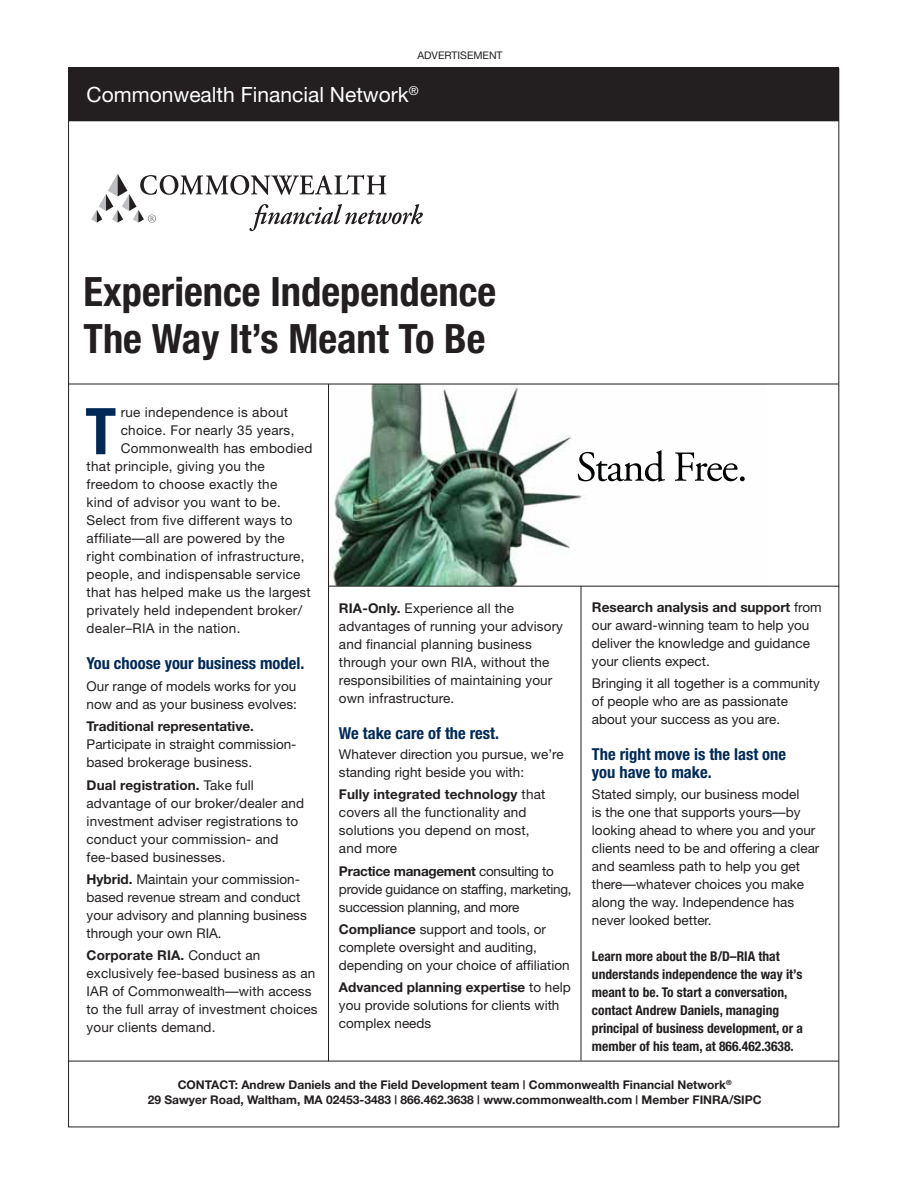
<style>
.page{position:relative;width:906px;height:1202px;background:#fff}
.page>*{position:absolute;margin:0;border:0;box-sizing:border-box;transform-origin:0 0}
.t1{font:700 condensed 64.5px "Helvetica Neue";color:#002958}
.t2{font:700 condensed 40.5px/46.5px "Helvetica Neue";color:#231f20}
.t3{font:21px "Helvetica Neue";color:#fff}
.t4{font:700 condensed 16.5px/18px "Helvetica Neue";color:#002958}
.t5{font:13.5px/18px "Helvetica Neue";color:#231f20}
.t6{font:13.5px "Helvetica Neue";letter-spacing:.02em;color:#231f20}
.t7{font:700 condensed 13.5px/18px "Helvetica Neue";color:#231f20}
.t8{font:13.5px/18px "Helvetica Neue";letter-spacing:-.02em;color:#231f20}
.t9{font:700 13.5px "Helvetica Neue";color:#231f20}
.t10{font:700 12px/15px "Helvetica Neue";color:#231f20;text-align:center}
.t11{font:10.5px "Helvetica Neue";color:#231f20}
.s1{font-weight:700}
</style>
<div class="page">
<img style="left:329px;top:385px;width:437px;height:201px">
<img style="left:577px;top:450px;width:130px;height:32px">
<div style="left:68px;top:67px;width:770px;height:54px;background:#231f20"></div>
<hr style="left:68px;top:121px;width:770px;height:1px;background:#231f20">
<hr style="left:68px;top:1061px;width:770px;height:1px;background:#231f20">
<hr style="left:68px;top:384px;width:770px;height:1px;background:#231f20">
<hr style="left:328px;top:384px;width:1px;height:677px;background:#231f20">
<hr style="left:580px;top:586px;width:1px;height:474px;background:#231f20">
<svg style="left:91px;top:174px;width:331px;height:57px"></svg>
<hr style="left:328px;top:586px;width:510px;height:1px;background:#231f20">
<p class="t11" style="left:417px;top:51px;width:87px">ADVERTISEMENT</p>
<h3 class="t3" style="left:86px;top:87px;width:333px">Commonwealth Financial Network<sup>®</sup></h3>
<h2 class="t2" style="left:83px;top:272px;width:414px">Experience Independence<br>The Way It’s Meant To Be</h2>
<p class="t6" style="left:121px;top:407px;width:169px">rue independence is about</p>
<p class="t6" style="left:121px;top:425px;width:175px">choice. For nearly 35 years,</p>
<p class="t6" style="left:121px;top:443px;width:193px">Commonwealth has embodied</p>
<p class="t6" style="left:86px;top:461px;width:180px">that principle, giving you the</p>
<p class="t6" style="left:86px;top:479px;width:192px">freedom to choose exactly the</p>
<p class="t6" style="left:86px;top:497px;width:196px">kind of advisor you want to be.</p>
<p class="t6" style="left:86px;top:515px;width:207px">Select from five different ways to</p>
<p class="t6" style="left:86px;top:533px;width:200px">affiliate—all are powered by the</p>
<p class="t6" style="left:86px;top:551px;width:219px">right combination of infrastructure,</p>
<p class="t6" style="left:86px;top:569px;width:215px">people, and indispensable service</p>
<p class="t6" style="left:86px;top:587px;width:226px">that has helped make us the largest</p>
<p class="t6" style="left:86px;top:605px;width:217px">privately held independent broker/</p>
<p class="t6" style="left:86px;top:623px;width:155px">dealer–RIA in the nation.</p>
<p class="t4" style="left:86px;top:655px;width:219px">You choose your business model.</p>
<p class="t5" style="left:86px;top:678px;width:212px">Our range of models works for you now and as your business evolves:</p>
<p class="t9" style="left:86px;top:722px;width:169px">Traditional representative.</p>
<p class="t5" style="left:86px;top:737px;width:211px">Participate in straight commission&shy;based brokerage business.</p>
<p class="t5" style="left:86px;top:777px;width:219px"><span class="s1">Dual registration.</span> Take full advantage of our broker/dealer and investment adviser registrations to conduct your commission- and fee-based businesses.</p>
<p class="t5" style="left:86px;top:871px;width:222px"><span class="s1">Hybrid.</span> Maintain your commission&shy;based revenue stream and conduct your advisory and planning business through your own RIA.</p>
<p class="t5" style="left:86px;top:948px;width:232px"><span class="s1">Corporate RIA.</span> Conduct an exclusively fee-based business as an<br>IAR of Commonwealth—with access to the full array of investment choices your clients demand.</p>
<h1 class="t1" style="left:85px;top:408px;width:32px">T</h1>
<p class="t5" style="left:339px;top:600px;width:225px"><span class="s1">RIA-Only.</span> Experience all the advantages of running your advisory and financial planning business through your own RIA, without the responsibilities of maintaining your own infrastructure.</p>
<p class="t4" style="left:339px;top:725px;width:161px">We take care of the rest.</p>
<p class="t5" style="left:339px;top:747px;width:226px">Whatever direction you pursue, we’re standing right beside you with:</p>
<p class="t5" style="left:339px;top:787px;width:208px"><span class="s1">Fully integrated technology</span> that covers all the functionality and solutions you depend on most, and more</p>
<p class="t8" style="left:339px;top:863px;width:234px"><span class="s1">Practice management</span> consulting to provide guidance on staffing, marketing, succession planning, and more</p>
<p class="t5" style="left:339px;top:921px;width:232px"><span class="s1">Compliance</span> support and tools, or complete oversight and auditing, depending on your choice of affiliation</p>
<p class="t5" style="left:339px;top:980px;width:233px"><span class="s1">Advanced planning expertise</span> to help you provide solutions for clients with complex needs</p>
<p class="t5" style="left:591px;top:599px;width:231px"><span class="s1">Research analysis and support</span> from our award-winning team to help you deliver the knowledge and guidance your clients expect.</p>
<p class="t5" style="left:591px;top:676px;width:229px">Bringing it all together is a community of people who are as passionate about your success as you are.</p>
<p class="t4" style="left:591px;top:747px;width:195px">The right move is the last one you have to make.</p>
<p class="t5" style="left:591px;top:786px;width:229px">Stated simply, our business model<br>is the one that supports yours—by looking ahead to where you and your clients need to be and offering a clear and seamless path to help you get there—whatever choices you make along the way. Independence has never looked better.</p>
<p class="t7" style="left:591px;top:948px;width:212px">Learn more about the B/D–RIA that understands independence the way it’s meant to be. To start a conversation, contact Andrew Daniels, managing principal of business development, or a member of his team, at 866.462.3638.</p>
<p class="t10" style="left:148px;top:1078px;width:615px">CONTACT: Andrew Daniels and the Field Development team | Commonwealth Financial Network<sup>®<br></sup>29 Sawyer Road, Waltham, MA 02453-3483 | 866.462.3638 | www.commonwealth.com | Member FINRA/SIPC</p>
</div>
